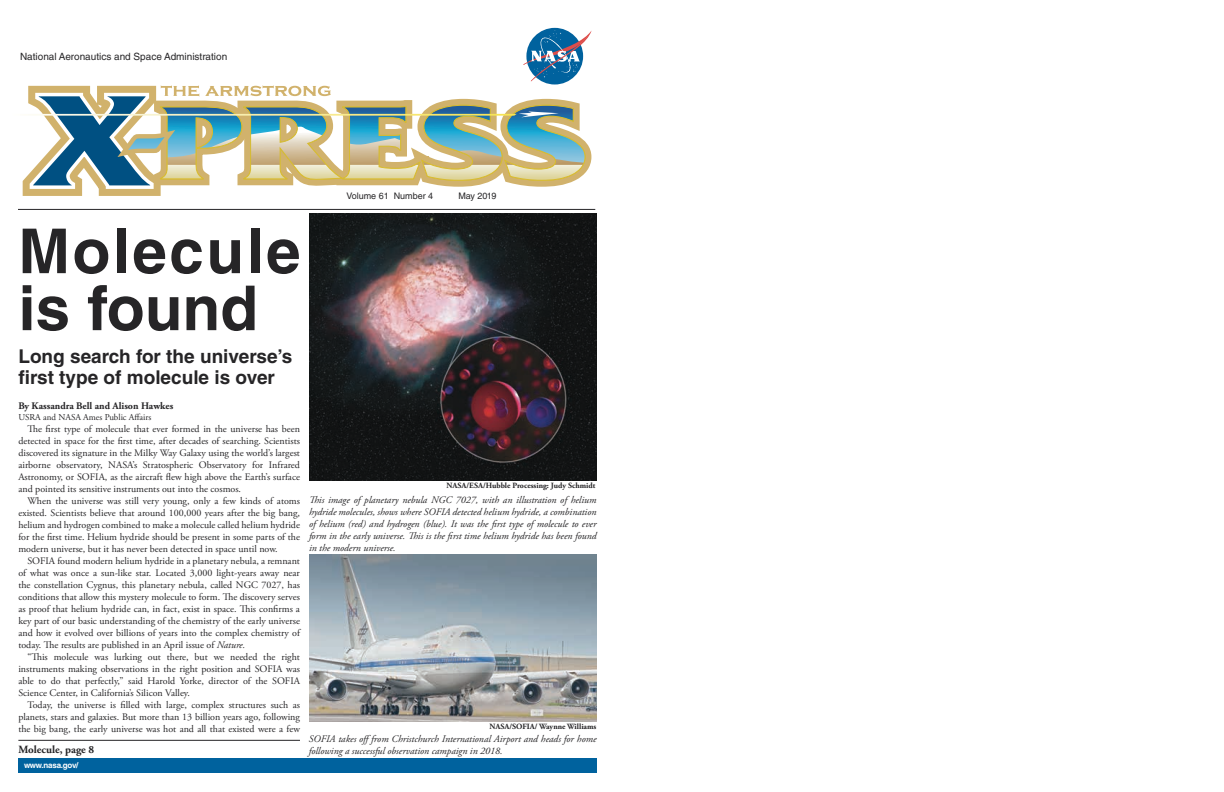
<style>
.page{position:relative;width:1224px;height:792px;background:#fff}
.page>*{position:absolute;margin:0;border:0;box-sizing:border-box;transform-origin:0 0}
.t1{font:700 62px/57px "Helvetica LT Std";letter-spacing:.04em;color:#262527}
.t2{font:700 19px/21px "Helvetica LT Std";color:#262527}
.t3{font:700 11px "Adobe Garamond Pro";color:#262527}
.t4{font:10px/12px "Adobe Garamond Pro";color:#262527;text-align:justify}
.t5{font:italic 10px/12px "Adobe Garamond Pro";color:#262527}
.t6{font:10px "Helvetica LT Std";color:#262527}
.t7{font:700 10px "Adobe Garamond Pro";color:#262527}
.t8{font:9px "Adobe Garamond Pro";color:#262527}
.t9{font:9px "Helvetica LT Std";color:#262527}
.t10{font:700 8px "Adobe Garamond Pro";color:#262527}
.t11{font:700 8px "Helvetica LT Std";letter-spacing:-.03em;color:#fff}
.s1{font-style:italic}
</style>
<div class="page">
<div style="left:18px;top:759px;width:578px;height:14px;background:#00629e"></div>
<hr style="left:18px;top:209px;width:577px;height:1px;background:#262527">
<hr style="left:18px;top:740px;width:282px;height:1px;background:#262527">
<svg style="left:22px;top:30px;width:570px;height:166px"></svg>
<img style="left:309px;top:214px;width:287px;height:267px">
<img style="left:309px;top:555px;width:287px;height:166px">
<p class="t6" style="left:20px;top:50px;width:209px">National Aeronautics and Space Administration</p>
<p class="t1" style="left:18px;top:222px;width:284px">Molecule is found</p>
<p class="t2" style="left:18px;top:346px;width:275px">Long search for the universe’s first type of molecule is over</p>
<p class="t9" style="left:347px;top:191px;width:88px">Volume 61 Number 4</p>
<p class="t9" style="left:458px;top:191px;width:40px">May 2019</p>
<p class="t7" style="left:18px;top:400px;width:156px">By Kassandra Bell and Alison Hawkes</p>
<p class="t8" style="left:18px;top:412px;width:134px">USRA and NASA Ames Public Affairs</p>
<p class="t4" style="left:18px;top:423px;width:283px;text-indent:9px">The first type of molecule that ever formed in the universe has been detected in space for the first time, after decades of searching. Scientists discovered its signature in the Milky Way Galaxy using the world’s largest airborne observatory, NASA’s Stratospheric Observatory for Infrared Astronomy, or SOFIA, as the aircraft flew high above the Earth’s surface and pointed its sensitive instruments out into the cosmos.</p>
<p class="t4" style="left:18px;top:495px;width:283px;text-indent:9px">When the universe was still very young, only a few kinds of atoms existed. Scientists believe that around 100,000 years after the big bang, helium and hydrogen combined to make a molecule called helium hydride for the first time. Helium hydride should be present in some parts of the modern universe, but it has never been detected in space until now.</p>
<p class="t4" style="left:18px;top:555px;width:283px;text-indent:9px">SOFIA found modern helium hydride in a planetary nebula, a remnant of what was once a sun-like star. Located 3,000 light-years away near the constellation Cygnus, this planetary nebula, called NGC 7027, has conditions that allow this mystery molecule to form. The discovery serves as proof that helium hydride can, in fact, exist in space. This confirms a key part of our basic understanding of the chemistry of the early universe and how it evolved over billions of years into the complex chemistry of today. The results are published in an April issue of <span class="s1">Nature.</span></p>
<p class="t4" style="left:18px;top:651px;width:283px;text-indent:9px">“This molecule was lurking out there, but we needed the right instruments making observations in the right position and SOFIA was able to do that perfectly,” said Harold Yorke, director of the SOFIA Science Center, in California’s Silicon Valley.</p>
<p class="t4" style="left:18px;top:699px;width:283px;text-indent:9px">Today, the universe is filled with large, complex structures such as planets, stars and galaxies. But more than 13 billion years ago, following the big bang, the early universe was hot and all that existed were a few</p>
<p class="t10" style="left:447px;top:481px;width:150px">NASA/ESA/Hubble Processing: Judy Schmidt</p>
<p class="t5" style="left:309px;top:494px;width:289px;text-align:justify">This image of planetary nebula NGC 7027, with an illustration of helium hydride molecules, shows where SOFIA detected helium hydride, a combination of helium (red) and hydrogen (blue). It was the first type of molecule to ever form in the early universe. This is the first time helium hydride has been found in the modern universe.</p>
<p class="t10" style="left:489px;top:722px;width:109px">NASA/SOFIA/ Waynne Williams</p>
<p class="t5" style="left:309px;top:733px;width:289px">SOFIA takes offfrom Christchurch International Airport and heads for home following a successful observation campaign in 2018.</p>
<p class="t3" style="left:18px;top:743px;width:77px">Molecule, page 8</p>
<p class="t11" style="left:24px;top:760px;width:56px">www.nasa.gov/</p>
</div>
